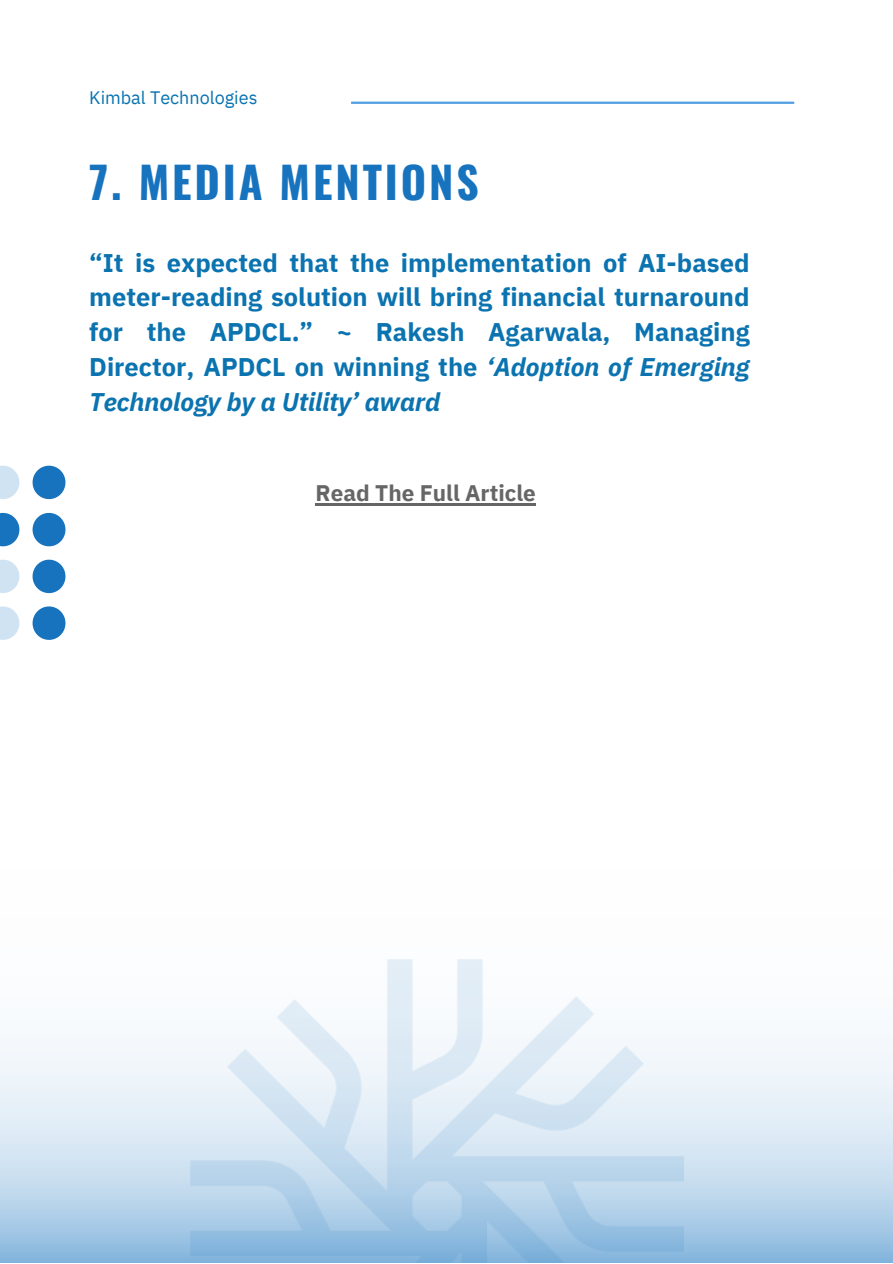
<style>
.page{position:relative;width:893px;height:1264px;background:#fff}
.page>*{position:absolute;margin:0;border:0;box-sizing:border-box;transform-origin:0 0}
.t1{font:700 43.5px "Oswald";letter-spacing:.065em;color:#1773be}
.t2{font:700 25.5px/34.8px "IBM Plex Sans";color:#0a73b0;text-align:justify}
.t3{font:700 22.5px "IBM Plex Sans";color:#666}
.t4{font:18px "IBM Plex Sans";color:#0a73b0}
.s1{font-style:italic}
</style>
<div class="page">
<svg style="left:0;top:1039px;width:892px;height:223px"></svg>
<svg style="left:0;top:465px;width:19px;height:34px"></svg>
<svg style="left:33px;top:465px;width:32px;height:34px"></svg>
<svg style="left:0;top:513px;width:19px;height:33px"></svg>
<svg style="left:33px;top:513px;width:32px;height:33px"></svg>
<svg style="left:0;top:559px;width:19px;height:34px"></svg>
<svg style="left:33px;top:559px;width:32px;height:34px"></svg>
<svg style="left:0;top:606px;width:19px;height:34px"></svg>
<svg style="left:33px;top:606px;width:32px;height:34px"></svg>
<hr style="left:351px;top:102px;width:443px;height:2px;background:#509ee3">
<hr style="left:315px;top:503px;width:221px;height:3px;background:#666">
<img style="left:191px;top:959px;width:492px;height:303px">
<p class="t4" style="left:89px;top:86px;width:170px">Kimbal Technologies</p>
<p class="t1" style="left:89px;top:148px;width:391px">7. MEDIA MENTIONS</p>
<p class="t2" style="left:89px;top:244px;width:662px">“It is expected that the implementation of AI-based meter-reading solution will bring financial turnaround for the APDCL.” ~ Rakesh Agarwala, Managing Director, APDCL on winning the <span class="s1">‘Adoption of Emerging Technology by a Utility’ award</span></p>
<p class="t3" style="left:315px;top:478px;width:222px">Read The Full Article</p>
</div>
